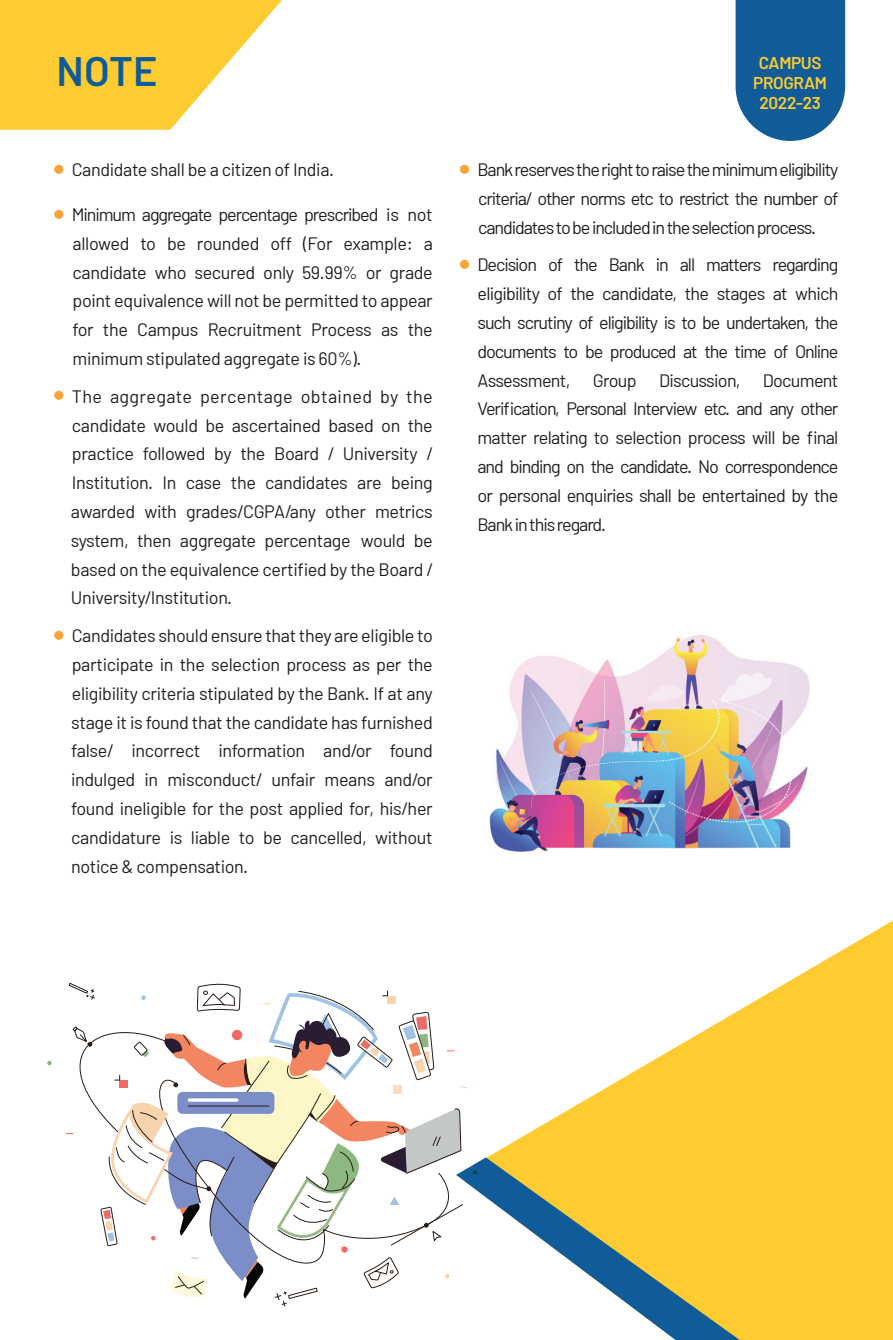
<style>
.page{position:relative;width:893px;height:1340px;background:#fff}
.page>*{position:absolute;margin:0;border:0;box-sizing:border-box;transform-origin:0 0}
.t1{font:600 41.4px "Barlow";color:#0f5c98}
.t2{font:18px/28.8px "Barlow";letter-spacing:-.02em;color:#211e1e;text-align:justify}
.t3{font:600 17.1px/19.8px "Barlow";letter-spacing:-.02em;color:#fecb30;text-align:center}
</style>
<div class="page">
<svg style="left:0;top:0;width:282px;height:130px"></svg>
<img style="left:489px;top:635px;width:321px;height:217px">
<svg style="left:487px;top:920px;width:406px;height:419px;fill:#fecb30"></svg>
<svg style="left:477px;top:1157px;width:263px;height:182px"></svg>
<svg style="left:47px;top:983px;width:430px;height:323px"></svg>
<svg style="left:736px;top:0;width:109px;height:141px;background:#2269a0"></svg>
<h1 class="t1" style="left:57px;top:46px;width:102px">NOTE</h1>
<p class="t2" style="left:55px;top:155px;width:281px"><sup>■</sup> Candidate shall be a citizen of India.</p>
<p class="t2" style="left:73px;top:200px;width:362px;text-indent:-18px"><sup>■</sup> Minimum aggregate percentage prescribed is not allowed to be rounded off (For example: a candidate who secured only 59.99% or grade point equivalence will not be permitted to appear for the Campus Recruitment Process as the minimum stipulated aggregate is 60%).</p>
<p class="t2" style="left:71px;top:381px;width:363px;text-indent:-16px"><sup>■</sup> The aggregate percentage obtained by the candidate would be ascertained based on the practice followed by the Board / University / Institution. In case the candidates are being awarded with grades/CGPA/any other metrics system, then aggregate percentage would be based on the equivalence certified by the Board / University/Institution.</p>
<p class="t2" style="left:71px;top:621px;width:363px;text-indent:-17px"><sup>■</sup> Candidates should ensure that they are eligible to participate in the selection process as per the eligibility criteria stipulated by the Bank. If at any stage it is found that the candidate has furnished false/ incorrect information and/or found indulged in misconduct/ unfair means and/or found ineligible for the post applied for, his/her candidature is liable to be cancelled, without notice &amp; compensation.</p>
<p class="t3" style="left:753px;top:53px;width:75px">CAMPUS<br>PROGRAM<br>2022-23</p>
<p class="t2" style="left:478px;top:155px;width:362px;text-indent:-18px"><sup>■</sup> Bank reserves the right to raise the minimum eligibility criteria/ other norms etc to restrict the number of candidates to be included in the selection process.</p>
<p class="t2" style="left:477px;top:250px;width:363px;text-indent:-17px"><sup>■</sup> Decision of the Bank in all matters regarding eligibility of the candidate, the stages at which such scrutiny of eligibility is to be undertaken, the documents to be produced at the time of Online Assessment, Group Discussion, Document Verification, Personal Interview etc. and any other matter relating to selection process will be final and binding on the candidate. No correspondence or personal enquiries shall be entertained by the Bank in this regard.</p>
</div>
